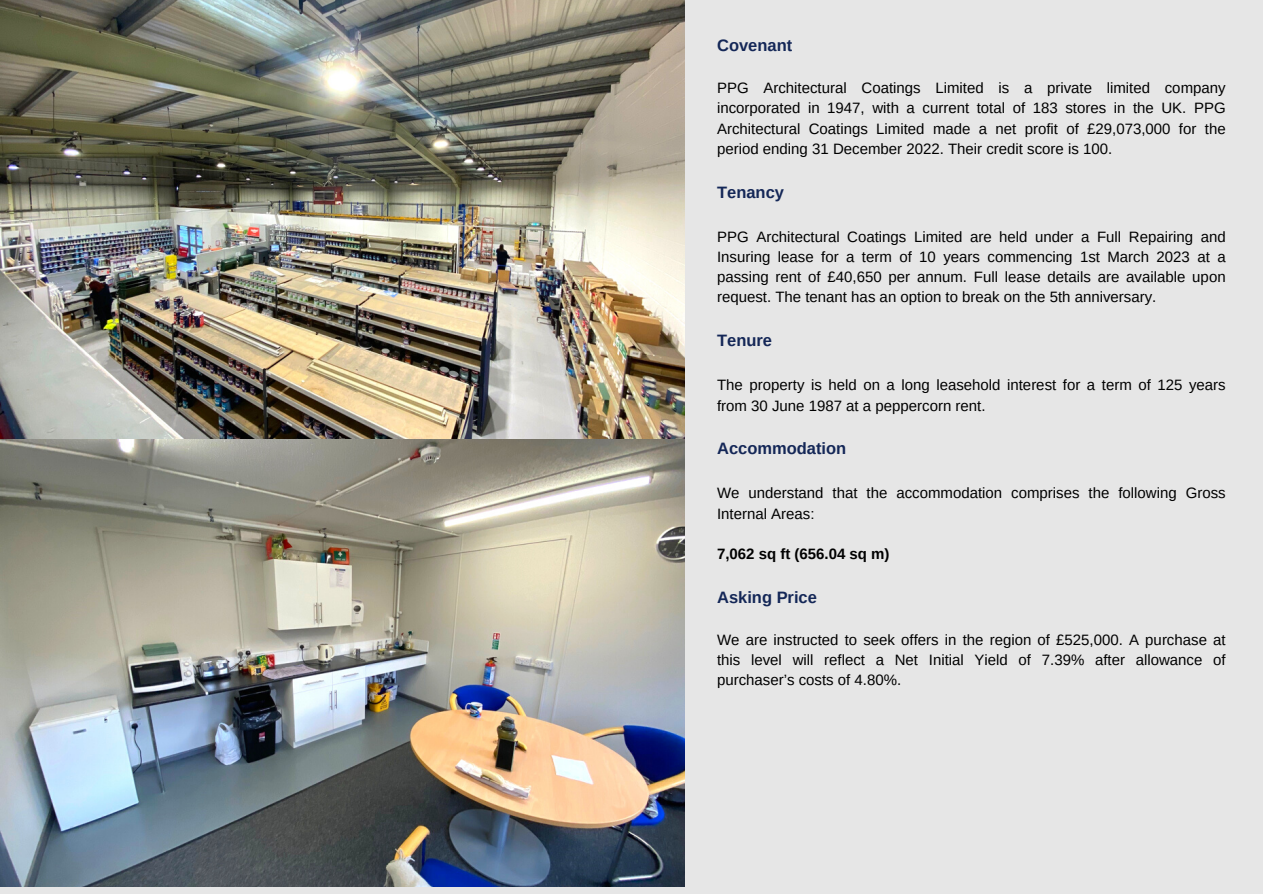
<style>
.page{position:relative;width:1263px;height:894px;background:#fff}
.page>*{position:absolute;margin:0;border:0;box-sizing:border-box;transform-origin:0 0}
.t1{font:700 16.5px "Arimo";color:#142757}
.t2{font:15px/20.2px "Arimo";color:#000;text-align:justify}
.t3{font:700 15px "Arimo";color:#000}
</style>
<div class="page">
<div style="left:0;top:0;width:1263px;height:893px;background:#e6e6e6"></div>
<img style="left:0;top:0;width:684px;height:886px">
<p class="t1" style="left:717px;top:36px;width:77px">Covenant</p>
<p class="t2" style="left:717px;top:78px;width:510px">PPG Architectural Coatings Limited is a private limited company incorporated in 1947, with a current total of 183 stores in the UK. PPG Architectural Coatings Limited made a net profit of £29,073,000 for the period ending 31 December 2022. Their credit score is 100.</p>
<h1 class="t1" style="left:717px;top:183px;width:68px">Tenancy</h1>
<p class="t2" style="left:717px;top:226px;width:510px">PPG Architectural Coatings Limited are held under a Full Repairing and Insuring lease for a term of 10 years commencing 1st March 2023 at a passing rent of £40,650 per annum. Full lease details are available upon request. The tenant has an option to break on the 5th anniversary.</p>
<h1 class="t1" style="left:717px;top:331px;width:56px">Tenure</h1>
<p class="t2" style="left:717px;top:375px;width:510px">The property is held on a long leasehold interest for a term of 125 years from 30 June 1987 at a peppercorn rent.</p>
<h1 class="t1" style="left:717px;top:439px;width:131px">Accommodation</h1>
<p class="t2" style="left:717px;top:483px;width:510px">We understand that the accommodation comprises the following Gross<br>Internal Areas:</p>
<h1 class="t3" style="left:717px;top:545px;width:174px">7,062 sq ft (656.04 sq m)</h1>
<p class="t1" style="left:717px;top:588px;width:101px">Asking Price</p>
<h1 class="t2" style="left:717px;top:629px;width:510px">We are instructed to seek offers in the region of £525,000. A purchase at this level will reflect a Net Initial Yield of 7.39% after allowance of purchaser’s costs of 4.80%.</h1>
</div>
